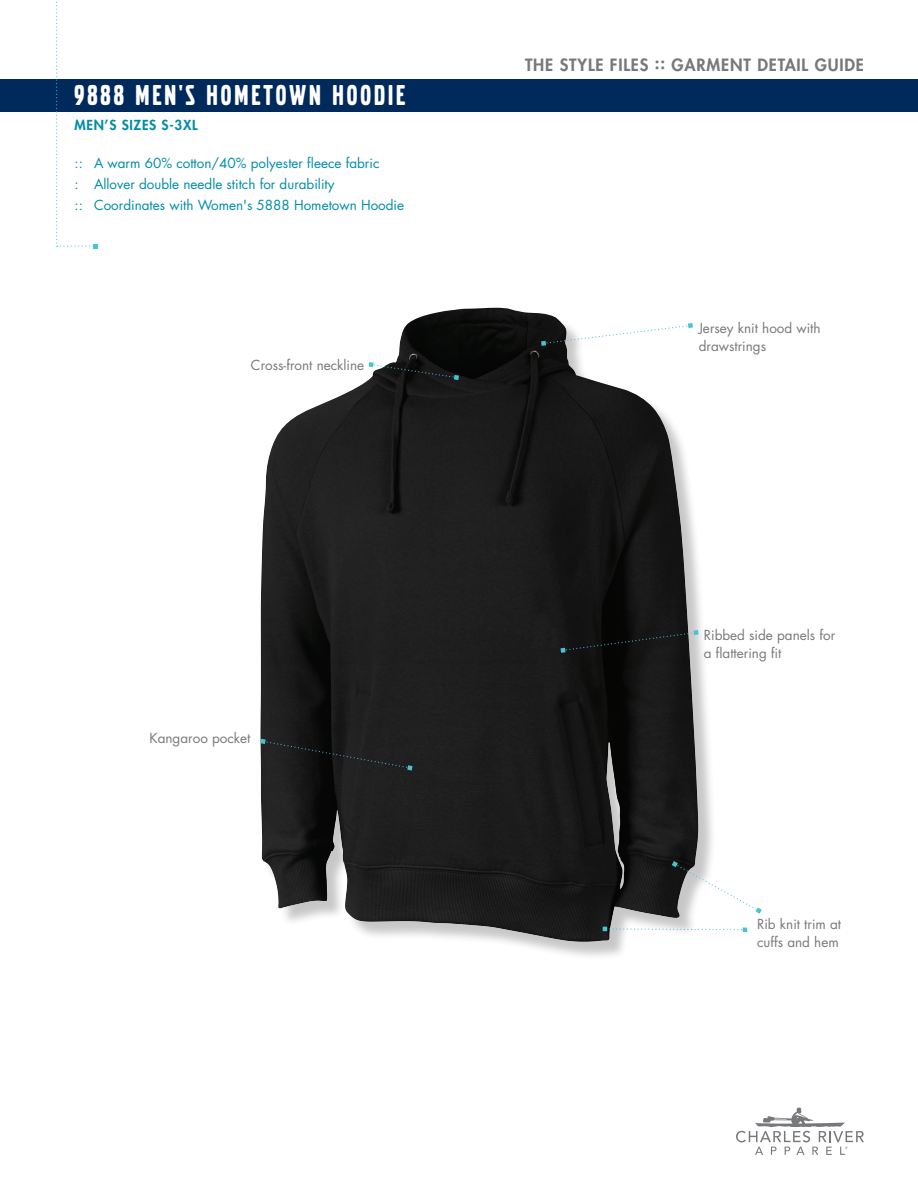
<style>
.page{position:relative;width:918px;height:1188px;background:#fff}
.page>*{position:absolute;margin:0;border:0;box-sizing:border-box;transform-origin:0 0}
.product_name{font:30px "Volvo Broad";letter-spacing:.1em;color:#fff}
.product_name-2{font:800 16.5px "Futura Std";letter-spacing:.05em;color:#76787b}
.top_bullets{font:13.5px "Futura Std";color:#008da8}
.Feature_Bullet_Point{font:13.5px/18px "Futura Std";color:#76787b}
.sizes{font:800 13.5px "Futura Std";letter-spacing:.05em;color:#008da8}
</style>
<div class="page">
<div style="left:0;top:79px;width:918px;height:33px;background:#00295c"></div>
<svg style="left:56px;top:1px;width:41px;height:247px"></svg>
<svg style="left:736px;top:1107px;width:128px;height:48px"></svg>
<div style="left:263px;top:310px;width:454px;height:650px;background:#231f20;opacity:.25"></div>
<img style="left:260px;top:308px;width:438px;height:634px">
<svg style="left:369px;top:362px;width:90px;height:18px;background:#292e2e"></svg>
<svg style="left:541px;top:323px;width:152px;height:23px"></svg>
<svg style="left:561px;top:630px;width:138px;height:23px;background:#1f2222"></svg>
<svg style="left:260px;top:739px;width:153px;height:32px;background:#1d1f1f"></svg>
<svg style="left:672px;top:861px;width:90px;height:53px"></svg>
<svg style="left:603px;top:927px;width:144px;height:5px"></svg>
<p class="product_name" style="left:75px;top:77px;width:332px">9888 MEN'S HOMETOWN HOODIE</p>
<p class="sizes" style="left:75px;top:117px;width:124px">MEN’S SIZES S-3XL</p>
<p class="top_bullets" style="left:75px;top:155px;width:306px">:: A warm 60% cotton/40% polyester fleece fabric</p>
<p class="top_bullets" style="left:75px;top:176px;width:262px">: Allover double needle stitch for durability</p>
<p class="top_bullets" style="left:75px;top:197px;width:331px">:: Coordinates with Women's 5888 Hometown Hoodie</p>
<p class="Feature_Bullet_Point" style="left:251px;top:356px;width:115px">Cross-front neckline</p>
<p class="Feature_Bullet_Point" style="left:149px;top:730px;width:103px">Kangaroo pocket</p>
<p class="product_name-2" style="left:525px;top:54px;width:340px">THE STYLE FILES :: GARMENT DETAIL GUIDE</p>
<p class="Feature_Bullet_Point" style="left:699px;top:319px;width:123px">Jersey knit hood with drawstrings</p>
<p class="Feature_Bullet_Point" style="left:704px;top:626px;width:133px">Ribbed side panels for a flattering fit</p>
<p class="Feature_Bullet_Point" style="left:757px;top:915px;width:86px">Rib knit trim at cuffs and hem</p>
</div>
